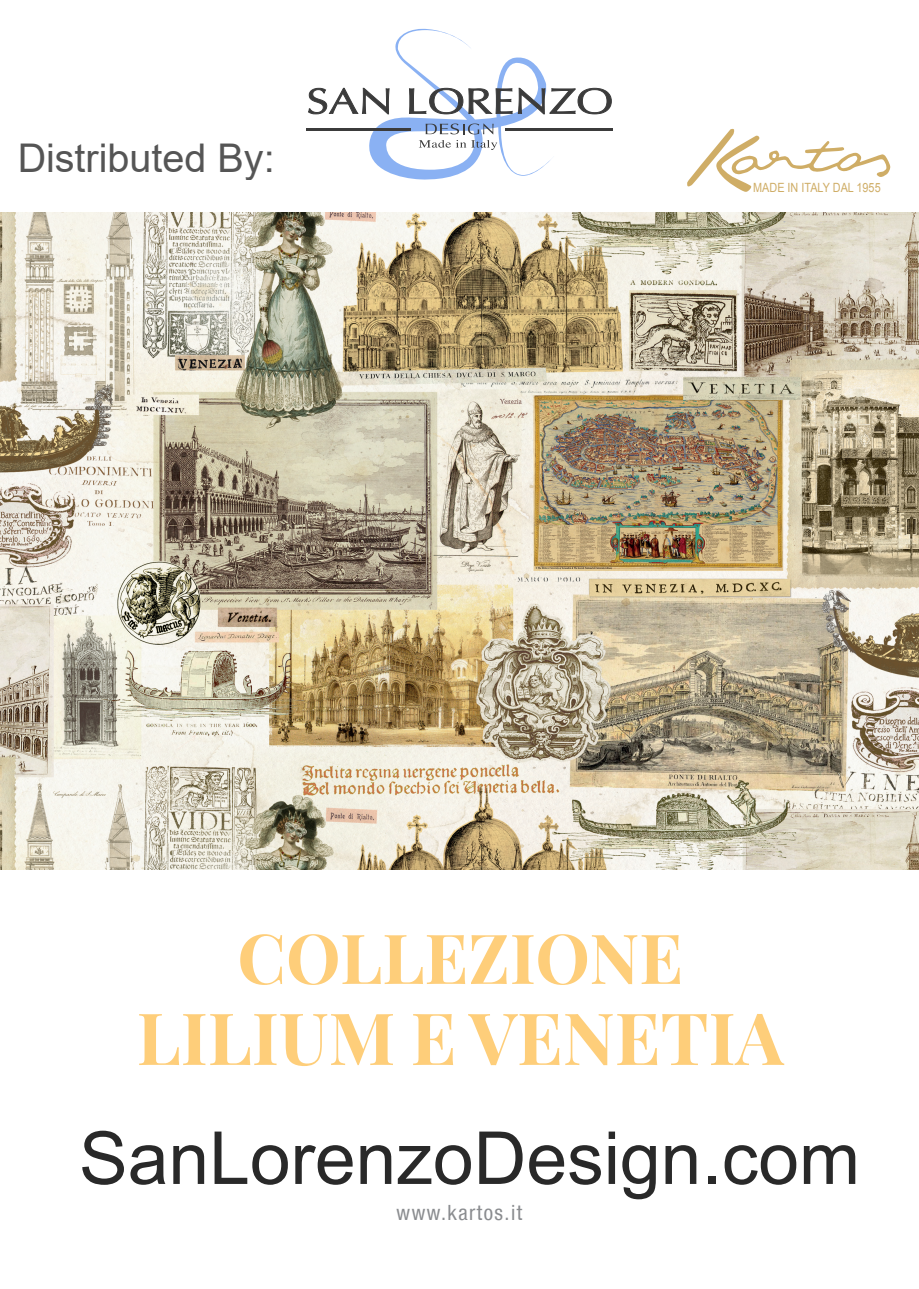
<style>
.page{position:relative;width:919px;height:1289px;background:#fff}
.page>*{position:absolute;margin:0;border:0;box-sizing:border-box;transform-origin:0 0}
.t1{font:73.2px "Arial";color:rgb(0 0 0/.84)}
.t2{font:700 72px "Playfair Display";color:#fece7a}
.t3{font:700 69px "Playfair Display";color:#fece7a}
.t4{font:39.6px "Arial";color:rgb(0 0 0/.67)}
.t5{font:condensed 21px "Helvetica Neue Condensed";letter-spacing:.07em;color:#8a8c8f}
.t6{font:12.75px "Arial";color:#cfad66;scale:.85 1}
</style>
<div class="page">
<img style="left:0;top:212px;width:918px;height:658px">
<svg style="left:687px;top:128px;width:203px;height:64px"></svg>
<svg style="left:308px;top:28px;width:304px;height:152px"></svg>
<hr style="left:505px;top:128px;width:107px;height:3px;background:#000">
<hr style="left:306px;top:128px;width:105px;height:3px;background:#000">
<p class="t4" style="left:17px;top:130px;width:259px">Distributed By:</p>
<p class="t6" style="left:753px;top:179px;width:151px">MADE IN ITALY DAL 1955</p>
<p class="t3" style="left:237px;top:903px;width:447px">COLLEZIONE</p>
<p class="t2" style="left:137px;top:981px;width:648px">LILIUM E VENETIA</p>
<p class="t1" style="left:79px;top:1107px;width:782px">SanLorenzoDesign.com</p>
<p class="t5" style="left:396px;top:1199px;width:127px">www.kartos.it</p>
</div>
